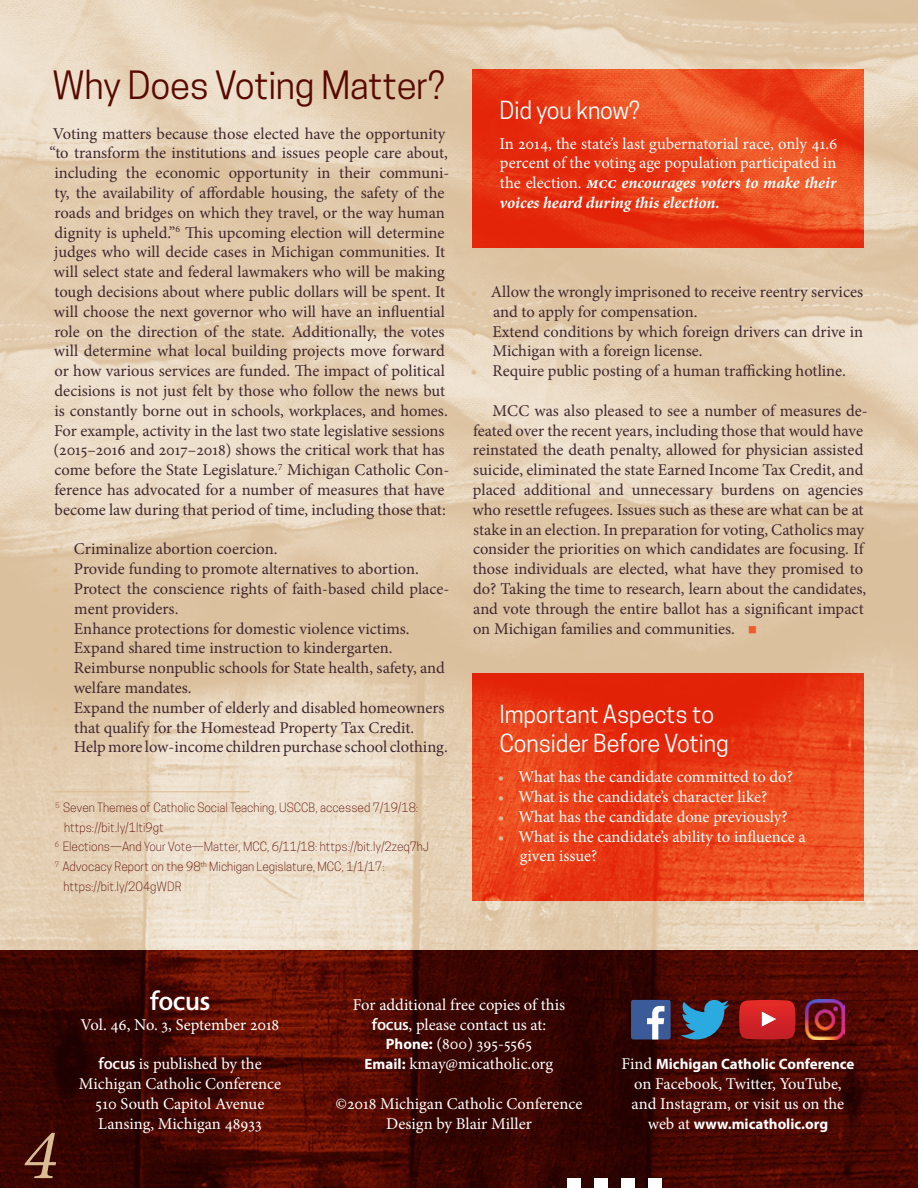
<style>
.page{position:relative;width:918px;height:1188px;background:#fff}
.page>*{position:absolute;margin:0;border:0;box-sizing:border-box;transform-origin:0 0}
.t1{font:italic 72px "Minion Pro";color:#dabb92}
.t2{font:36.6px "Cooper Hewitt";letter-spacing:-.01em;color:#580a02}
.t3{font:500 27px "Vegur";letter-spacing:-.025em;color:#fff}
.t4{font:23.4px/29.7px "Cooper Hewitt";letter-spacing:-.005em;color:#fff}
.t5{font:16.5px/19.8px "Minion Pro";color:#40282f}
.t6{font:16.5px/19.8px "Minion Pro";letter-spacing:-.005em;color:#fff;text-align:center}
.t7{font:700 15px "Myriad Pro";color:#fff}
.t8{font:300 12px "Cooper Hewitt";color:#580a02}
.s1{color:#dabb92}
.s2{font-weight:700;font-style:italic}
.s3{font-size:24.75px;color:#f05c29}
.s4{font-family:"Vegur";font-weight:500}
.s5{font-family:"Myriad Pro";font-weight:700;font-size:15px}
.s6{font-family:"Minion Pro";font-weight:400;font-size:16.5px}
</style>
<div class="page">
<img style="left:0;top:0;width:918px;height:1188px">
<div style="left:631px;top:1000px;width:40px;height:40px;background:#3b5a9a;border-radius:2px"></div>
<svg style="left:647px;top:1006px;width:17px;height:34px"></svg>
<svg style="left:681px;top:1000px;width:48px;height:40px;background:#376987"></svg>
<img style="left:805px;top:1000px;width:40px;height:39px">
<svg style="left:739px;top:1000px;width:56px;height:40px;background:#cc2d2e"></svg>
<hr style="left:54px;top:792px;width:196px;height:1px;background:#dabb92">
<div style="left:567px;top:1178px;width:13px;height:10px;background:#fff"></div>
<div style="left:648px;top:1178px;width:14px;height:10px;background:#fff"></div>
<div style="left:594px;top:1178px;width:14px;height:10px;background:#fff"></div>
<div style="left:621px;top:1178px;width:13px;height:10px;background:#fff"></div>
<h2 class="t2" style="left:52px;top:64px;width:394px">Why Does Voting Matter?</h2>
<p class="t5" style="left:49px;top:124px;width:402px;text-align:center">Voting matters because those elected have the opportunity “to transform the institutions and issues people care about, including the economic opportunity in their communi&shy;ty, the availability of affordable housing, the safety of the roads and bridges on which they travel, or the way human dignity is upheld.”<sup>6</sup> This upcoming election will determine judges who will decide cases in Michigan communities. It will select state and federal lawmakers who will be making tough decisions about where public dollars will be spent. It will choose the next governor who will have an influential role on the direction of the state. Additionally, the votes will determine what local building projects move forward or how various services are funded. The impact of political decisions is not just felt by those who follow the news but is constantly borne out in schools, workplaces, and homes.<br>For example, activity in the last two state legislative sessions (2015–2016 and 2017–2018) shows the critical work that has come before the State Legislature.<sup>7</sup> Michigan Catholic Con&shy;ference has advocated for a number of measures that have become law during that period of time, including those that:</p>
<p class="t5" style="left:52px;top:539px;width:227px"><span class="s1">•</span> Criminalize abortion coercion.</p>
<p class="t5" style="left:52px;top:559px;width:368px"><span class="s1">•</span> Provide funding to promote alternatives to abortion.</p>
<p class="t5" style="left:74px;top:579px;width:377px;text-indent:-22px"><span class="s1">•</span> Protect the conscience rights of faith-based child place&shy;ment providers.</p>
<p class="t5" style="left:52px;top:619px;width:359px"><span class="s1">•</span> Enhance protections for domestic violence victims.</p>
<p class="t5" style="left:52px;top:638px;width:342px"><span class="s1">•</span> Expand shared time instruction to kindergarten.</p>
<p class="t5" style="left:74px;top:658px;width:373px;text-indent:-21px"><span class="s1">•</span> Reimburse nonpublic schools for State health, safety, and welfare mandates.</p>
<p class="t5" style="left:52px;top:698px;width:394px;text-align:center"><span class="s1">•</span> Expand the number of elderly and disabled homeowners that qualify for the Homestead Property Tax Credit.</p>
<p class="t5" style="left:52px;top:737px;width:397px"><span class="s1">•</span> Help more low-income children purchase school clothing.</p>
<p class="t8" style="left:55px;top:800px;width:364px"><sup>5</sup> Seven Themes of Catholic Social Teaching, USCCB, accessed 7/19/18:</p>
<p class="t8" style="left:64px;top:820px;width:101px">https://bit.ly/1lti9gt</p>
<p class="t8" style="left:55px;top:840px;width:375px"><sup>6</sup> Elections—And Your Vote—Matter, MCC, 6/11/18: https://bit.ly/2zeq7hJ</p>
<p class="t8" style="left:55px;top:860px;width:332px"><sup>7</sup> Advocacy Report on the 98<sup>th</sup> Michigan Legislature, MCC, 1/1/17:</p>
<p class="t8" style="left:63px;top:879px;width:120px">https://bit.ly/2O4gWDR</p>
<h3 class="t4" style="left:500px;top:95px;width:142px">Did you know?</h3>
<p class="t6" style="left:499px;top:133px;width:339px;text-align:justify">In 2014, the state’s last gubernatorial race, only 41.6 percent of the voting age population participated in the election. <span class="s2">MCC encourages voters to make their voices heard during this election.</span></p>
<p class="t5" style="left:493px;top:282px;width:372px;text-indent:-22px"><span class="s1">•</span> Allow the wrongly imprisoned to receive reentry services and to apply for compensation.</p>
<p class="t5" style="left:492px;top:322px;width:372px;text-indent:-22px"><span class="s1">•</span> Extend conditions by which foreign drivers can drive in<br>Michigan with a foreign license.</p>
<p class="t5" style="left:471px;top:361px;width:377px"><span class="s1">•</span> Require public posting of a human trafficking hotline.</p>
<p class="t5" style="left:472px;top:401px;width:397px;text-indent:20px">MCC was also pleased to see a number of measures de&shy;feated over the recent years, including those that would have reinstated the death penalty, allowed for physician assisted suicide, eliminated the state Earned Income Tax Credit, and placed additional and unnecessary burdens on agencies who resettle refugees. Issues such as these are what can be at stake in an election. In preparation for voting, Catholics may consider the priorities on which candidates are focusing. If those individuals are elected, what have they promised to do? Taking the time to research, learn about the candidates, and vote through the entire ballot has a significant impact on Michigan families and communities. <span class="s3">■</span></p>
<h3 class="t4" style="left:499px;top:699px;width:231px">Important Aspects to<br>Consider Before Voting</h3>
<p class="t6" style="left:498px;top:767px;width:297px"><span class="s1">•</span> What has the candidate committed to do?</p>
<p class="t6" style="left:498px;top:787px;width:271px"><span class="s1">•</span> What is the candidate’s character like?</p>
<p class="t6" style="left:498px;top:807px;width:291px"><span class="s1">•</span> What has the candidate done previously?</p>
<p class="t6" style="left:520px;top:826px;width:288px;text-align:left;text-indent:-22px"><span class="s1">•</span> What is the candidate’s ability to influence a given issue?</p>
<h1 class="t1" style="left:23px;top:1106px;width:37px">4</h1>
<h3 class="t3" style="left:149px;top:986px;width:63px">focus</h3>
<p class="t6" style="left:81px;top:1015px;width:200px">Vol. 46, No. 3, September 2018</p>
<p class="t6" style="left:79px;top:1054px;width:204px"><span class="s4">focus</span> is published by the<br>Michigan Catholic Conference<br>510 South Capitol Avenue<br>Lansing, Michigan 48933</p>
<p class="t6" style="left:353px;top:995px;width:214px">For additional free copies of this <span class="s4">focus</span>, please contact us at:<br><span class="s5">Phone:</span> (800) 395-5565<br><span class="s5">Email:</span> kmay@micatholic.org</p>
<p class="t6" style="left:336px;top:1094px;width:248px">©2018 Michigan Catholic Conference<br>Design by Blair Miller</p>
<p class="t7" style="left:622px;top:1054px;width:234px"><span class="s6">Find</span> Michigan Catholic Conference</p>
<p class="t6" style="left:632px;top:1074px;width:214px;text-align:left">on Facebook, Twitter, YouTube, and Instagram, or visit us on the</p>
<p class="t7" style="left:648px;top:1114px;width:182px"><span class="s6">web at</span> www.micatholic.org</p>
</div>
